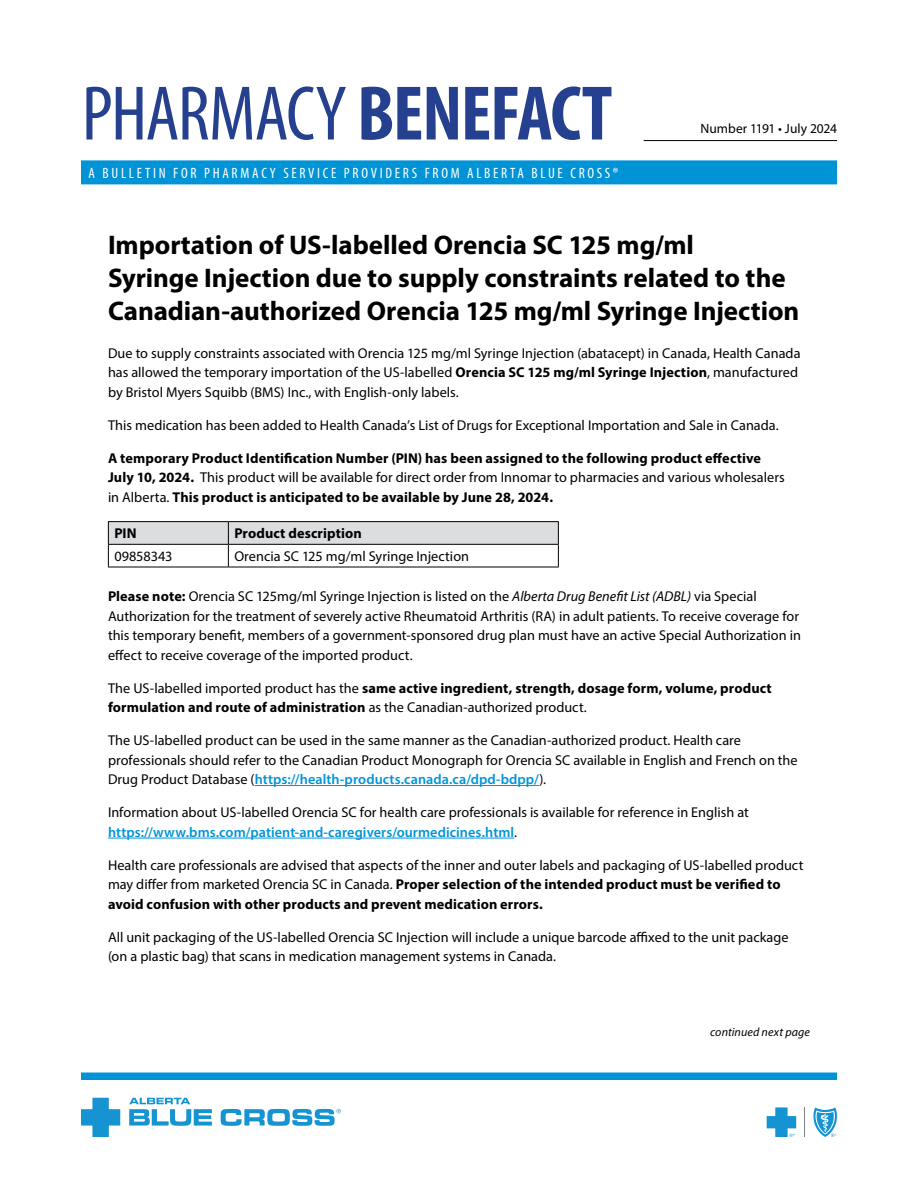
<style>
.page{position:relative;width:918px;height:1188px;background:#fff}
.page>*{position:absolute;margin:0;border:0;box-sizing:border-box;transform-origin:0 0}
.t1{font:condensed 78px "Myriad Pro";letter-spacing:-.02em;color:#25408f}
.t2{font:700 27px/33px "Myriad Pro";letter-spacing:-.005em;color:#000}
.t3{font:condensed 15px "Myriad Pro";letter-spacing:.18em;color:#fff}
.t4{font:14.25px/19.5px "Myriad Pro";color:#000}
.t5{font:700 14.25px/19.5px "Myriad Pro";letter-spacing:.01em;color:#000}
.t6{font:13.5px "Myriad Pro";color:#000}
.t7{font:italic 12px "Myriad Pro";letter-spacing:.01em;color:#000}
.s1{font-weight:700}
.s2{font-weight:400}
.s3{font-style:italic}
.s4{font-weight:600;color:#0094d7}
</style>
<div class="page">
<div style="left:81px;top:160px;width:756px;height:24px;background:#0094d7"></div>
<hr style="left:644px;top:140px;width:193px;height:1px;background:#000">
<div style="left:81px;top:1072px;width:756px;height:8px;background:#0094d7"></div>
<svg style="left:813px;top:1107px;width:24px;height:30px"></svg>
<hr style="left:804px;top:1107px;width:1px;height:30px;background:#808184">
<svg style="left:767px;top:1107px;width:29px;height:30px"></svg>
<svg style="left:129px;top:1098px;width:83px;height:28px"></svg>
<svg style="left:221px;top:1109px;width:120px;height:17px"></svg>
<svg style="left:81px;top:1098px;width:39px;height:39px"></svg>
<hr style="left:255px;top:785px;width:284px;height:1px;background:#0094d7">
<hr style="left:108px;top:838px;width:406px;height:1px;background:#0094d7">
<hr style="left:108px;top:567px;width:120px;height:1px;background:#000">
<hr style="left:228px;top:567px;width:331px;height:1px;background:#000">
<hr style="left:108px;top:521px;width:120px;height:1px;background:#000">
<hr style="left:228px;top:521px;width:331px;height:1px;background:#000">
<svg style="left:108px;top:522px;width:451px;height:45px"></svg>
<hr style="left:228px;top:544px;width:331px;height:1px;background:#000">
<h1 class="t1" style="left:82px;top:67px;width:532px">PHARMACY <span class="s1">BENEFACT</span></h1>
<p class="t3" style="left:89px;top:164px;width:531px">A BULLETIN FOR PHARMACY SERVICE PROVIDERS FROM ALBERTA BLUE CROSS®</p>
<p class="t6" style="left:701px;top:121px;width:138px">Number 1191 • July 2024</p>
<h2 class="t2" style="left:108px;top:228px;width:693px">Importation of US-labelled Orencia SC 125 mg/ml<br>Syringe Injection due to supply constraints related to the<br>Canadian-authorized Orencia 125 mg/ml Syringe Injection</h2>
<p class="t4" style="left:108px;top:343px;width:694px">Due to supply constraints associated with Orencia 125 mg/ml Syringe Injection (abatacept) in Canada, Health Canada has allowed the temporary importation of the US-labelled <span class="s1">Orencia SC 125 mg/ml Syringe Injection</span>, manufactured by Bristol Myers Squibb (BMS) Inc., with English-only labels.</p>
<p class="t4" style="left:108px;top:415px;width:672px">This medication has been added to Health Canada’s List of Drugs for Exceptional Importation and Sale in Canada.</p>
<p class="t5" style="left:108px;top:448px;width:678px">A temporary Product Identification Number (PIN) has been assigned to the following product effective<br>July 10, 2024. <span class="s2">This product will be available for direct order from Innomar to pharmacies and various wholesalers in Alberta.</span> This product is anticipated to be available by June 28, 2024.</p>
<p class="t5" style="left:114px;top:523px;width:24px">PIN</p>
<p class="t5" style="left:234px;top:523px;width:129px">Product description</p>
<p class="t4" style="left:114px;top:546px;width:60px">09858343</p>
<p class="t4" style="left:234px;top:546px;width:236px">Orencia SC 125 mg/ml Syringe Injection</p>
<p class="t4" style="left:108px;top:586px;width:694px"><span class="s1">Please note:</span> Orencia SC 125mg/ml Syringe Injection is listed on the <span class="s3">Alberta Drug Benefit List (ADBL)</span> via Special Authorization for the treatment of severely active Rheumatoid Arthritis (RA) in adult patients. To receive coverage for this temporary benefit, members of a government-sponsored drug plan must have an active Special Authorization in effect to receive coverage of the imported product.</p>
<p class="t5" style="left:108px;top:678px;width:665px"><span class="s2">The US-labelled imported product has the</span> same active ingredient, strength, dosage form, volume, product formulation and route of administration <span class="s2">as the Canadian-authorized product.</span></p>
<p class="t4" style="left:108px;top:730px;width:691px">The US-labelled product can be used in the same manner as the Canadian-authorized product. Health care professionals should refer to the Canadian Product Monograph for Orencia SC available in English and French on the<br>Drug Product Database (<span class="s4">https://health-products.canada.ca/dpd-bdpp/</span>).</p>
<p class="t4" style="left:108px;top:802px;width:642px">Information about US-labelled Orencia SC for health care professionals is available for reference in English at <span class="s4">https://www.bms.com/patient-and-caregivers/ourmedicines.html</span>.</p>
<p class="t4" style="left:108px;top:855px;width:697px">Health care professionals are advised that aspects of the inner and outer labels and packaging of US-labelled product may differ from marketed Orencia SC in Canada. <span class="s1">Proper selection of the intended product must be verified to avoid confusion with other products and prevent medication errors.</span></p>
<p class="t4" style="left:108px;top:927px;width:682px">All unit packaging of the US-labelled Orencia SC Injection will include a unique barcode affixed to the unit package (on a plastic bag) that scans in medication management systems in Canada.</p>
<p class="t7" style="left:710px;top:1025px;width:101px">continued next page</p>
</div>
